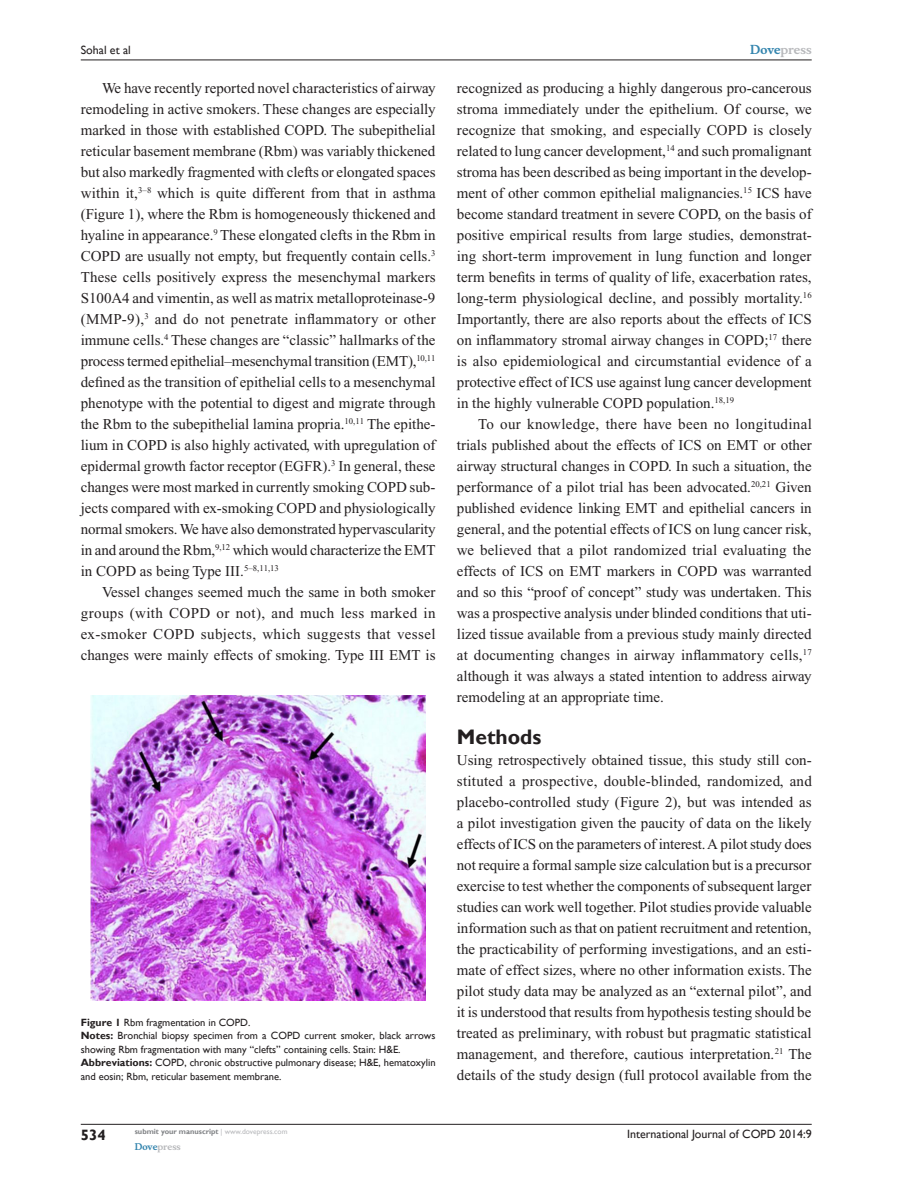
<style>
.page{position:relative;width:918px;height:1188px;background:#fff}
.page>*{position:absolute;margin:0;border:0;box-sizing:border-box;transform-origin:0 0}
.t1{font:700 21px "Gill Sans";color:#231f20}
.Tx{font:15px/21px "Times New Roman";color:#231f20;text-align:justify}
.TxF{font:15px/21px "Times New Roman";color:#231f20;text-align:justify}
.RunFolio-V{font:700 15px "Gill Sans";color:#231f20}
.RunF-V{font:12px "Gill Sans";color:#231f20}
.RunH-Brand-V{font:700 12px "Musee";color:#b8b9bc}
.RunH-V{font:12px "Gill Sans";color:#231f20}
.FC{font:10.5px/13.5px "Gill Sans";color:#231f20}
.RunF-Brand-V{font:700 9px "Musee";color:#b8b9bc}
.RunF-SubmityourMS-V{font:700 7.5px "Gill Sans";color:#808285}
.s1{font-weight:700}
.s2{font-weight:400;color:#b8b9bc}
.s3{color:#3485ae}
</style>
<div class="page">
<hr style="left:81px;top:1124px;width:731px;height:1px;background:#231f20">
<hr style="left:81px;top:60px;width:731px;height:1px;background:#231f20">
<img style="left:91px;top:695px;width:335px;height:305px">
<p class="RunH-V" style="left:81px;top:43px;width:52px">Sohal et al</p>
<p class="Tx" style="left:81px;top:77px;width:357px;text-indent:21px">We have recently reported novel characteristics of airway remodeling in active smokers. These changes are especially marked in those with established COPD. The subepithelial reticular basement membrane (Rbm) was variably thickened but also markedly fragmented with clefts or elongated spaces within it,<sup>3–8</sup> which is quite different from that in asthma (Figure 1), where the Rbm is homogeneously thickened and hyaline in appearance.<sup>9</sup> These elongated clefts in the Rbm in COPD are usually not empty, but frequently contain cells.<sup>3<br></sup>These cells positively express the mesenchymal markers S100A4 and vimentin, as well as matrix metalloproteinase-9 (MMP-9),<sup>3</sup> and do not penetrate inflammatory or other immune cells.<sup>4</sup> These changes are “classic” hallmarks of the process termed epithelial–mesenchymal transition (EMT),<sup>10,11 </sup>defined as the transition of epithelial cells to a mesenchymal phenotype with the potential to digest and migrate through the Rbm to the subepithelial lamina propria.<sup>10,11</sup> The epithe&shy;lium in COPD is also highly activated, with upregulation of epidermal growth factor receptor (EGFR).<sup>3</sup> In general, these changes were most marked in currently smoking COPD sub&shy;jects compared with ex-smoking COPD and physiologically normal smokers. We have also demonstrated hypervascularity in and around the Rbm,<sup>9,12</sup> which would characterize the EMT in COPD as being Type III.<sup>5–8,11,13</sup></p>
<p class="Tx" style="left:81px;top:581px;width:356px;text-indent:21px">Vessel changes seemed much the same in both smoker groups (with COPD or not), and much less marked in ex-smoker COPD subjects, which suggests that vessel changes were mainly effects of smoking. Type III EMT is</p>
<p class="FC" style="left:81px;top:1015px;width:171px"><span class="s1">Figure 1</span> Rbm fragmentation in COPD.</p>
<p class="FC" style="left:81px;top:1029px;width:356px"><span class="s1">Notes:</span> Bronchial biopsy specimen from a COPD current smoker, black arrows showing Rbm fragmentation with many “clefts” containing cells. Stain: H&amp;E.</p>
<p class="FC" style="left:81px;top:1056px;width:356px"><span class="s1">Abbreviations:</span> COPD, chronic obstructive pulmonary disease; H&amp;E, hematoxylin and eosin; Rbm, reticular basement membrane.</p>
<p class="RunFolio-V" style="left:81px;top:1126px;width:26px">534</p>
<p class="RunF-SubmityourMS-V" style="left:135px;top:1127px;width:154px">submit your manuscript <span class="s2">| www.dovepress.com</span></p>
<p class="RunF-Brand-V" style="left:135px;top:1141px;width:48px"><span class="s3">Dove</span>press</p>
<p class="RunH-Brand-V" style="left:750px;top:43px;width:63px"><span class="s3">Dove</span>press</p>
<p class="Tx" style="left:457px;top:77px;width:357px">recognized as producing a highly dangerous pro-cancerous stroma immediately under the epithelium. Of course, we recognize that smoking, and especially COPD is closely related to lung cancer development,<sup>14</sup> and such promalignant stroma has been described as being important in the develop&shy;ment of other common epithelial malignancies.<sup>15</sup> ICS have become standard treatment in severe COPD, on the basis of positive empirical results from large studies, demonstrat&shy;ing short-term improvement in lung function and longer term benefits in terms of quality of life, exacerbation rates, long-term physiological decline, and possibly mortality.<sup>16<br></sup>Importantly, there are also reports about the effects of ICS on inflammatory stromal airway changes in COPD;<sup>17</sup> there is also epidemiological and circumstantial evidence of a protective effect of ICS use against lung cancer development in the highly vulnerable COPD population.<sup>18,19</sup></p>
<p class="Tx" style="left:457px;top:413px;width:357px;text-indent:21px">To our knowledge, there have been no longitudinal trials published about the effects of ICS on EMT or other airway structural changes in COPD. In such a situation, the performance of a pilot trial has been advocated.<sup>20,21</sup> Given published evidence linking EMT and epithelial cancers in general, and the potential effects of ICS on lung cancer risk, we believed that a pilot randomized trial evaluating the effects of ICS on EMT markers in COPD was warranted and so this “proof of concept” study was undertaken. This was a prospective analysis under blinded conditions that uti&shy;lized tissue available from a previous study mainly directed at documenting changes in airway inflammatory cells,<sup>17 </sup>although it was always a stated intention to address airway remodeling at an appropriate time.</p>
<h1 class="t1" style="left:457px;top:724px;width:86px">Methods</h1>
<p class="TxF" style="left:457px;top:749px;width:357px">Using retrospectively obtained tissue, this study still con&shy;stituted a prospective, double-blinded, randomized, and placebo-controlled study (Figure 2), but was intended as a pilot investigation given the paucity of data on the likely effects of ICS on the parameters of interest. A pilot study does not require a formal sample size calculation but is a precursor exercise to test whether the components of subsequent larger studies can work well together. Pilot studies provide valuable information such as that on patient recruitment and retention, the practicability of performing investigations, and an esti&shy;mate of effect sizes, where no other information exists. The pilot study data may be analyzed as an “external pilot”, and it is understood that results from hypothesis testing should be treated as preliminary, with robust but pragmatic statistical management, and therefore, cautious interpretation.<sup>21</sup> The details of the study design (full protocol available from the</p>
<p class="RunF-V" style="left:627px;top:1127px;width:186px">International Journal of COPD 2014:9</p>
</div>
